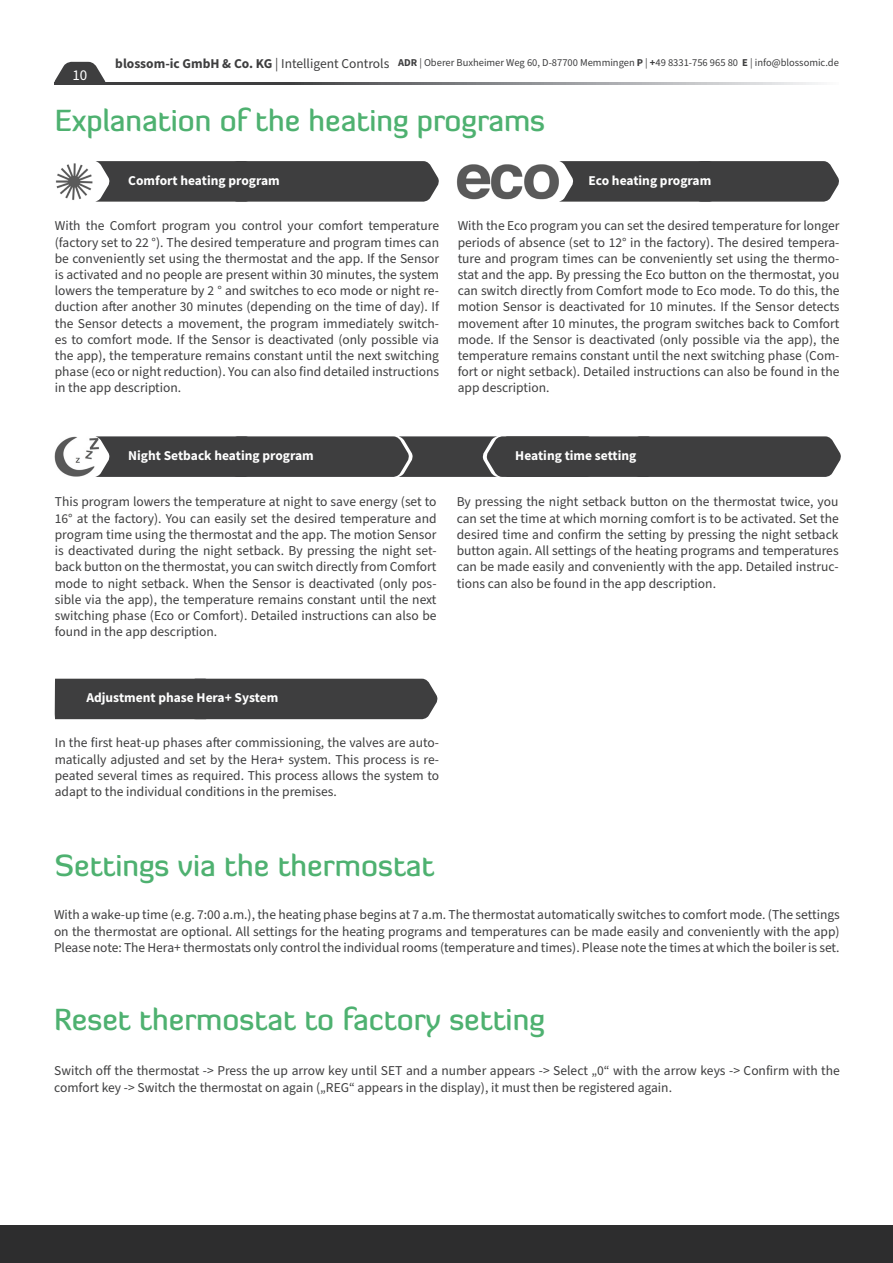
<style>
.page{position:relative;width:893px;height:1263px;background:#fff}
.page>*{position:absolute;margin:0;border:0;box-sizing:border-box;transform-origin:0 0}
.t1{font:500 30px "Diavlo";color:#4eb170}
.t2{font:15px "Source Sans Pro";color:#fff}
.Body_Text__Regular{font:13.5px/16.2px "Source Sans Pro";color:#3e3e3f;text-align:justify}
.Body_Text__Regular-2{font:700 13.5px "Source Sans Pro";color:#fff}
.t3{font:10.5px "Source Sans Pro";color:#3e3e3f}
.s1{font-weight:700;font-size:13.5px}
.s2{font-size:13.5px}
.s3{font-weight:700}
</style>
<div class="page">
<svg style="left:106px;top:82px;width:712px;height:3px;background:#818284"></svg>
<svg style="left:54px;top:62px;width:52px;height:23px"></svg>
<div style="left:0;top:1225px;width:893px;height:38px;background:#2d2d2e"></div>
<img style="left:55px;top:163px;width:38px;height:37px">
<svg style="left:95px;top:161px;width:344px;height:41px;background:#484849"></svg>
<img style="left:457px;top:164px;width:102px;height:36px">
<svg style="left:559px;top:161px;width:280px;height:41px;background:#49494a"></svg>
<img style="left:55px;top:436px;width:40px;height:41px">
<svg style="left:95px;top:436px;width:746px;height:41px;background:#454546"></svg>
<div style="left:54px;top:679px;width:383px;height:40px;background:#3e3e3f"></div>
<p class="t2" style="left:72px;top:65px;width:16px">10</p>
<p class="t3" style="left:115px;top:55px;width:725px"><span class="s1">blossom-ic GmbH &amp; Co. KG</span> <span class="s2">| Intelligent Controls</span> <span class="s3">ADR</span> | Oberer Buxheimer Weg 60, D-87700 Memmingen <span class="s3">P</span> | <span class="s3">+</span>49 8331-756 965 80 <span class="s3">E</span> | info@blossomic.de</p>
<p class="t1" style="left:55px;top:101px;width:492px">Explanation of the heating programs</p>
<p class="Body_Text__Regular-2" style="left:128px;top:171px;width:153px">Comfort heating program</p>
<p class="Body_Text__Regular-2" style="left:589px;top:171px;width:124px">Eco heating program</p>
<p class="Body_Text__Regular" style="left:55px;top:218px;width:386px">With the Comfort program you control your comfort temperature (factory set to 22 °). The desired temperature and program times can be conveniently set using the thermostat and the app. If the Sensor is activated and no people are present within 30 minutes, the system lowers the temperature by 2 ° and switches to eco mode or night re&shy;duction after another 30 minutes (depending on the time of day). If the Sensor detects a movement, the program immediately switch&shy;es to comfort mode. If the Sensor is deactivated (only possible via the app), the temperature remains constant until the next switching phase (eco or night reduction). You can also find detailed instructions in the app description.</p>
<p class="Body_Text__Regular" style="left:458px;top:218px;width:383px">With the Eco program you can set the desired temperature for longer periods of absence (set to 12° in the factory). The desired tempera&shy;ture and program times can be conveniently set using the thermo&shy;stat and the app. By pressing the Eco button on the thermostat, you can switch directly from Comfort mode to Eco mode. To do this, the motion Sensor is deactivated for 10 minutes. If the Sensor detects movement after 10 minutes, the program switches back to Comfort mode. If the Sensor is deactivated (only possible via the app), the temperature remains constant until the next switching phase (Com&shy;fort or night setback). Detailed instructions can also be found in the app description.</p>
<p class="Body_Text__Regular-2" style="left:128px;top:446px;width:187px">Night Setback heating program</p>
<p class="Body_Text__Regular" style="left:55px;top:494px;width:383px">This program lowers the temperature at night to save energy (set to 16° at the factory). You can easily set the desired temperature and program time using the thermostat and the app. The motion Sensor is deactivated during the night setback. By pressing the night set&shy;back button on the thermostat, you can switch directly from Comfort mode to night setback. When the Sensor is deactivated (only pos&shy;sible via the app), the temperature remains constant until the next switching phase (Eco or Comfort). Detailed instructions can also be found in the app description.</p>
<p class="Body_Text__Regular-2" style="left:515px;top:446px;width:123px">Heating time setting</p>
<p class="Body_Text__Regular" style="left:457px;top:494px;width:383px">By pressing the night setback button on the thermostat twice, you can set the time at which morning comfort is to be activated. Set the desired time and confirm the setting by pressing the night setback button again. All settings of the heating programs and temperatures can be made easily and conveniently with the app. Detailed instruc&shy;tions can also be found in the app description.</p>
<p class="Body_Text__Regular-2" style="left:86px;top:689px;width:193px">Adjustment phase Hera+ System</p>
<p class="Body_Text__Regular" style="left:55px;top:735px;width:386px">In the first heat-up phases after commissioning, the valves are auto&shy;matically adjusted and set by the Hera+ system. This process is re&shy;peated several times as required. This process allows the system to adapt to the individual conditions in the premises.</p>
<p class="t1" style="left:55px;top:846px;width:381px">Settings via the thermostat</p>
<p class="Body_Text__Regular" style="left:54px;top:907px;width:787px">With a wake-up time (e.g. 7:00 a.m.), the heating phase begins at 7 a.m. The thermostat automatically switches to comfort mode. (The settings on the thermostat are optional. All settings for the heating programs and temperatures can be made easily and conveniently with the app)<br>Please note: The Hera+ thermostats only control the individual rooms (temperature and times). Please note the times at which the boiler is set.</p>
<p class="t1" style="left:54px;top:1000px;width:492px">Reset thermostat to factory setting</p>
<p class="Body_Text__Regular" style="left:54px;top:1063px;width:787px">Switch off the thermostat -&gt; Press the up arrow key until SET and a number appears -&gt; Select „0“ with the arrow keys -&gt; Confirm with the comfort key -&gt; Switch the thermostat on again („REG“ appears in the display), it must then be registered again.</p>
</div>
